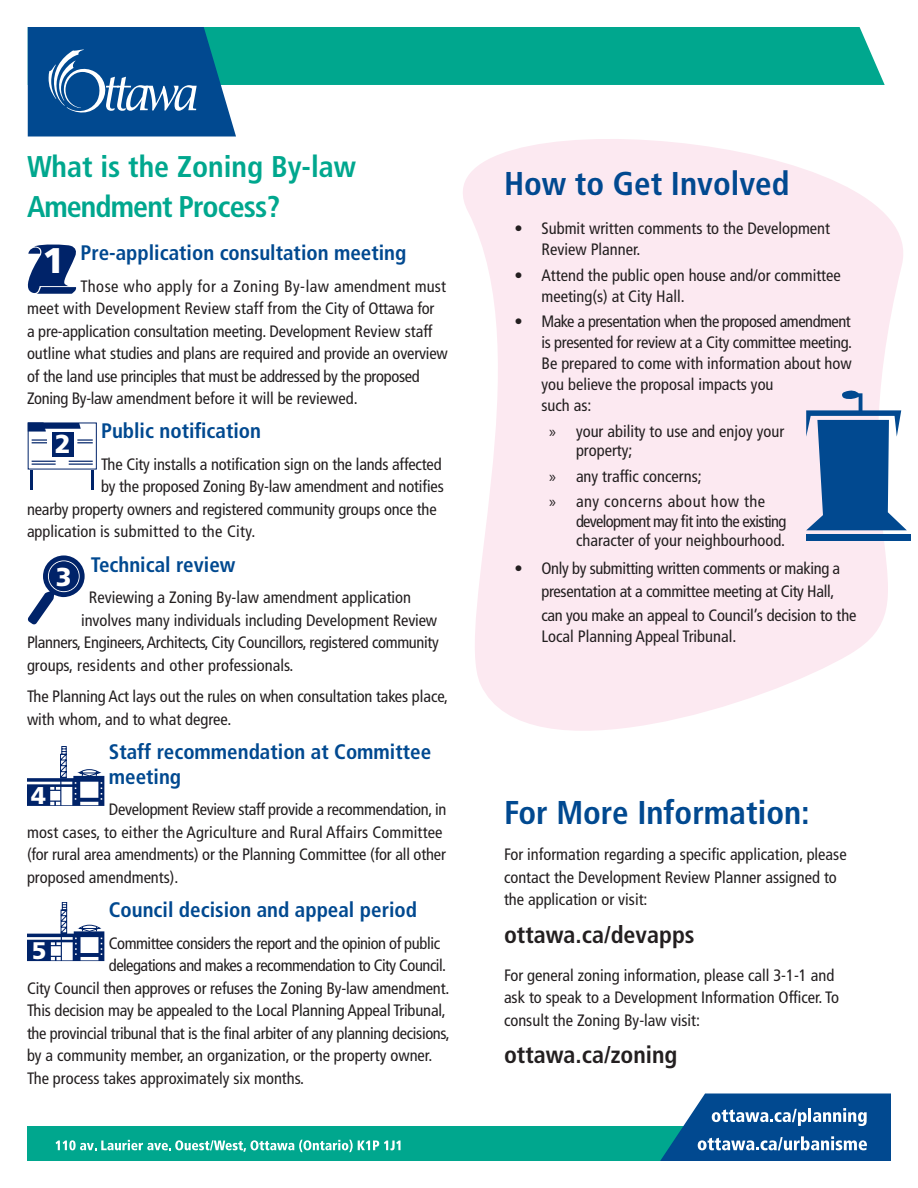
<style>
.page{position:relative;width:918px;height:1188px;background:#fff}
.page>*{position:absolute;margin:0;border:0;box-sizing:border-box;transform-origin:0 0}
.t1{font:900 35.7px "Frutiger LT Std";color:#fff}
.Heading_1{font:700 condensed 33px "Frutiger LT Std";color:#014990}
.Heading_2{font:700 condensed 33px "Frutiger LT Std";color:#014990}
.Heading_2-2{font:700 condensed 30px/39.6px "Frutiger LT Std";letter-spacing:-.025em;color:#00a78e}
.t2{font:900 25.95px "Frutiger LT Std";color:#fff}
.t3{font:900 24.3px "Frutiger LT Std";color:#fff}
.t4{font:700 condensed 24px "Frutiger LT Std";color:#231f20}
.t5{font:900 24px "Frutiger LT Std";color:#fff}
.Heading_3{font:700 condensed 21px/25.2px "Frutiger LT Std";color:#014990}
.Body{font:condensed 16.5px/22.5px "Frutiger LT Std";letter-spacing:-.01em;color:#231f20}
.Body-2{font:condensed 16.5px "Frutiger LT Std";letter-spacing:-.03em;color:#231f20}
.Body-3{font:condensed 16.5px "Frutiger LT Std";letter-spacing:.02em;color:#231f20}
.s1{font-family:"Myriad Pro";font-stretch:normal}
</style>
<div class="page">
<div style="left:28px;top:1127px;width:863px;height:34px;background:#00a78e"></div>
<svg style="left:660px;top:1094px;width:231px;height:67px;background:#326ea5"></svg>
<svg style="left:56px;top:1140px;width:345px;height:12px"></svg>
<div style="left:236px;top:27px;width:649px;height:58px;background:#00a78e"></div>
<svg style="left:28px;top:27px;width:208px;height:110px;background:#1a609a"></svg>
<svg style="left:463px;top:139px;width:444px;height:592px;fill:#fce9f1"></svg>
<div style="left:806px;top:534px;width:105px;height:7px;background:#014990"></div>
<svg style="left:806px;top:390px;width:101px;height:140px"></svg>
<hr style="left:91px;top:469px;width:3px;height:21px;background:#002369">
<hr style="left:30px;top:469px;width:3px;height:21px;background:#002369">
<svg style="left:28px;top:423px;width:53px;height:8px"></svg>
<div style="left:52px;top:432px;width:21px;height:24px;background:#002369"></div>
<svg style="left:32px;top:439px;width:15px;height:4px"></svg>
<svg style="left:32px;top:461px;width:24px;height:4px"></svg>
<svg style="left:69px;top:461px;width:24px;height:4px"></svg>
<svg style="left:77px;top:439px;width:16px;height:4px"></svg>
<svg style="left:28px;top:555px;width:57px;height:69px"></svg>
<svg style="left:27px;top:746px;width:77px;height:60px"></svg>
<svg style="left:28px;top:902px;width:76px;height:59px"></svg>
<svg style="left:28px;top:244px;width:48px;height:50px"></svg>
<p class="Heading_2-2" style="left:27px;top:147px;width:331px">What is the Zoning By-law<br>Amendment Process?</p>
<p class="Heading_3" style="left:81px;top:240px;width:327px">Pre-application consultation meeting</p>
<p class="Body" style="left:27px;top:275px;width:422px;text-indent:54px">Those who apply for a Zoning By-law amendment must meet with Development Review staff from the City of Ottawa for<br>a pre-application consultation meeting. Development Review staff outline what studies and plans are required and provide an overview of the land use principles that must be addressed by the proposed Zoning By-law amendment before it will be reviewed.</p>
<p class="Heading_3" style="left:101px;top:418px;width:161px">Public notification</p>
<p class="Body" style="left:101px;top:453px;width:342px">The City installs a notification sign on the lands affected</p>
<p class="Body" style="left:101px;top:475px;width:344px">by the proposed Zoning By-law amendment and notifies</p>
<p class="Body" style="left:27px;top:498px;width:411px">nearby property owners and registered community groups once the</p>
<p class="Body-3" style="left:27px;top:522px;width:230px">application is submitted to the City.</p>
<p class="Heading_3" style="left:91px;top:552px;width:146px">Technical review</p>
<p class="Body" style="left:89px;top:586px;width:324px">Reviewing a Zoning By-law amendment application</p>
<p class="Body" style="left:81px;top:609px;width:358px">involves many individuals including Development Review</p>
<p class="Body" style="left:27px;top:631px;width:413px">Planners, Engineers, Architects, City Councillors, registered community</p>
<p class="Body" style="left:27px;top:654px;width:268px">groups, residents and other professionals.</p>
<p class="Body" style="left:27px;top:685px;width:423px">The Planning Act lays out the rules on when consultation takes place, with whom, and to what degree.</p>
<p class="Heading_3" style="left:109px;top:739px;width:324px">Staff recommendation at Committee meeting</p>
<p class="Body" style="left:27px;top:799px;width:421px;text-indent:82px">Development Review staff provide a recommendation, in most cases, to either the Agriculture and Rural Affairs Committee (for rural area amendments) or the Planning Committee (for all other proposed amendments).</p>
<p class="Heading_3" style="left:109px;top:897px;width:310px">Council decision and appeal period</p>
<p class="Body-2" style="left:109px;top:933px;width:333px">Committee considers the report and the opinion of public</p>
<p class="Body-2" style="left:109px;top:956px;width:339px">delegations and makes a recommendation to City Council.</p>
<p class="Body" style="left:27px;top:977px;width:424px">City Council then approves or refuses the Zoning By-law amendment.</p>
<p class="Body" style="left:27px;top:999px;width:420px">This decision may be appealed to the Local Planning Appeal Tribunal,</p>
<p class="Body" style="left:27px;top:1022px;width:424px">the provincial tribunal that is the final arbiter of any planning decisions,</p>
<p class="Body" style="left:27px;top:1044px;width:407px">by a community member, an organization, or the property owner.</p>
<p class="Body" style="left:27px;top:1067px;width:279px">The process takes approximately six months.</p>
<p class="t1" style="left:42px;top:239px;width:23px">1</p>
<p class="t2" style="left:55px;top:429px;width:17px">2</p>
<p class="t2" style="left:56px;top:561px;width:17px">3</p>
<p class="t3" style="left:31px;top:781px;width:16px">4</p>
<p class="t5" style="left:32px;top:936px;width:16px">5</p>
<p class="Heading_2" style="left:504px;top:164px;width:287px">How to Get Involved</p>
<p class="Body" style="left:542px;top:218px;width:290px;line-height:21px;text-indent:-27px">• Submit written comments to the Development<br>Review Planner.</p>
<p class="Body" style="left:542px;top:265px;width:301px;line-height:21px;text-indent:-27px">• Attend the public open house and/or committee meeting(s) at City Hall.</p>
<p class="Body" style="left:542px;top:311px;width:312px;line-height:21px;text-indent:-27px">• Make a presentation when the proposed amendment is presented for review at a City committee meeting.<br>Be prepared to come with information about how you believe the proposal impacts you<br>such as:</p>
<p class="Body" style="left:576px;top:422px;width:210px;line-height:19.5px;text-indent:-27px"><span class="s1">»</span> your ability to use and enjoy your property;</p>
<p class="Body" style="left:549px;top:465px;width:154px"><span class="s1">»</span> any traffic concerns;</p>
<p class="Body" style="left:576px;top:492px;width:212px;line-height:19.5px;text-indent:-27px"><span class="s1">»</span> any concerns about how the development may fit into the existing character of your neighbourhood.</p>
<p class="Body" style="left:542px;top:557px;width:317px;line-height:23.2px;text-indent:-27px">• Only by submitting written comments or making a presentation at a committee meeting at City Hall, can you make an appeal to Council’s decision to the</p>
<p class="Body" style="left:542px;top:625px;width:196px">Local Planning Appeal Tribunal.</p>
<p class="Heading_1" style="left:504px;top:793px;width:307px">For More Information:</p>
<p class="Body" style="left:504px;top:843px;width:344px">For information regarding a specific application, please contact the Development Review Planner assigned to the application or visit:</p>
<p class="t4" style="left:504px;top:921px;width:192px">ottawa.ca/devapps</p>
<p class="Body" style="left:504px;top:964px;width:337px">For general zoning information, please call 3-1-1 and ask to speak to a Development Information Officer. To consult the Zoning By-law visit:</p>
<p class="t4" style="left:504px;top:1041px;width:175px">ottawa.ca/zoning</p>
</div>
